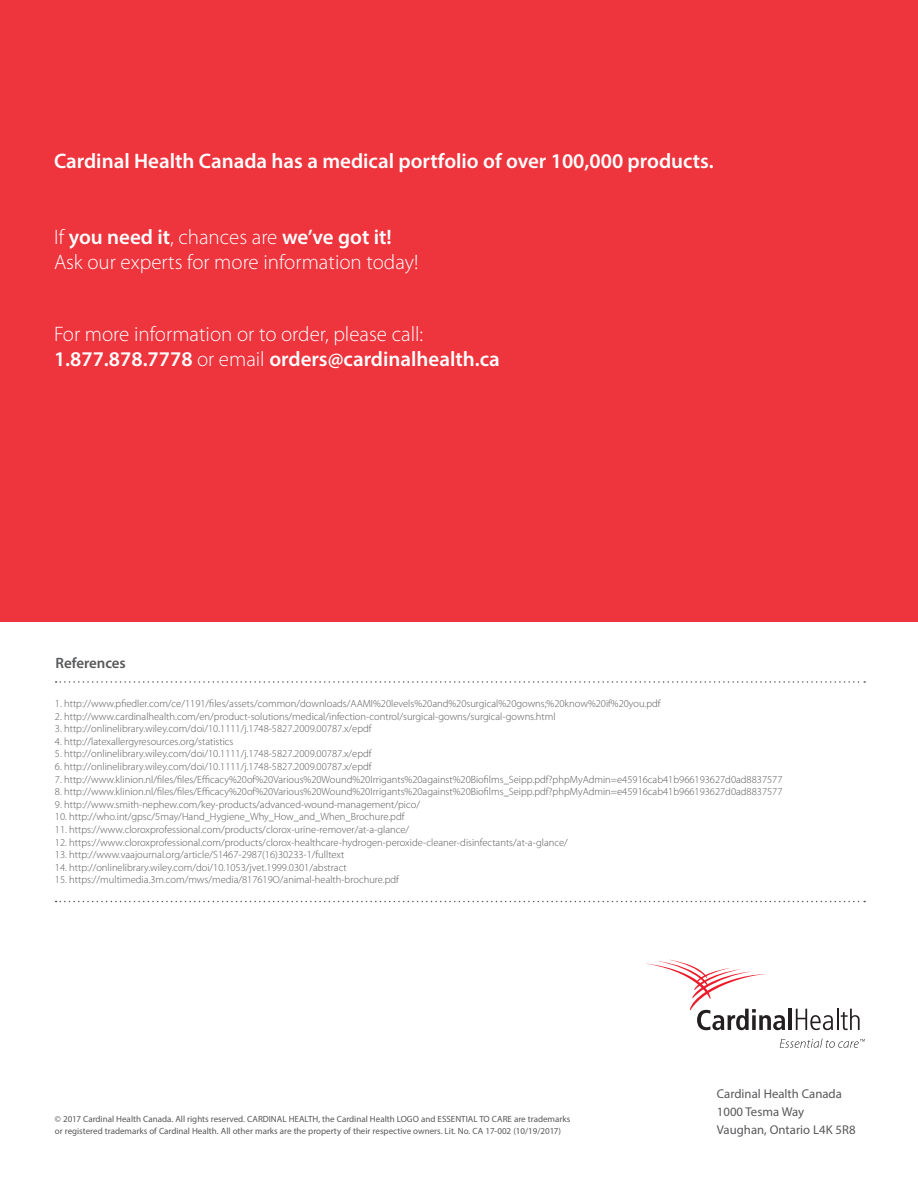
<style>
.page{position:relative;width:918px;height:1188px;background:#fff}
.page>*{position:absolute;margin:0;border:0;box-sizing:border-box;transform-origin:0 0}
.t1{font:300 21px/25.2px "Myriad Pro";color:#fff}
.t2{font:600 21px "Myriad Pro";color:#fff}
.t3{font:600 15px "Myriad Pro";letter-spacing:-.005em;color:#57585a}
.t4{font:12.75px/18px "Myriad Pro";color:#57585a}
.t5{font:300 10.5px "Myriad Pro";color:#57585a}
.t6{font:9px/12px "Myriad Pro";color:#57585a}
.s1{font-weight:600}
</style>
<div class="page">
<div style="left:0;top:0;width:918px;height:622px;background:#ee343d"></div>
<svg style="left:780px;top:1039px;width:85px;height:9px"></svg>
<hr style="left:788px;top:1009px;width:4px;height:21px;background:#231f20">
<svg style="left:646px;top:960px;width:139px;height:70px"></svg>
<svg style="left:796px;top:1009px;width:64px;height:21px"></svg>
<svg style="left:56px;top:901px;width:809px;height:1px"></svg>
<svg style="left:56px;top:681px;width:809px;height:2px"></svg>
<h1 class="t2" style="left:54px;top:148px;width:661px">Cardinal Health Canada has a medical portfolio of over 100,000 products.</h1>
<h1 class="t1" style="left:54px;top:225px;width:366px">If <span class="s1">you need it</span>, chances are <span class="s1">we’ve got it!<br></span>Ask our experts for more information today!</h1>
<h1 class="t1" style="left:54px;top:322px;width:447px">For more information or to order, please call:<br><span class="s1">1.877.878.7778</span> or email <span class="s1">orders@cardinalhealth.ca</span></h1>
<h2 class="t3" style="left:56px;top:653px;width:72px">References</h2>
<p class="t5" style="left:55px;top:698px;width:607px">1. http://www.pfiedler.com/ce/1191/files/assets/common/downloads/AAMI%20levels%20and%20surgical%20gowns;%20know%20if%20you.pdf</p>
<p class="t5" style="left:55px;top:710px;width:502px">2. http://www.cardinalhealth.com/en/product-solutions/medical/infection-control/surgical-gowns/surgical-gowns.html</p>
<p class="t5" style="left:55px;top:723px;width:318px">3. http://onlinelibrary.wiley.com/doi/10.1111/j.1748-5827.2009.00787.x/epdf</p>
<p class="t5" style="left:55px;top:736px;width:180px">4. http://latexallergyresources.org/statistics</p>
<p class="t5" style="left:55px;top:748px;width:318px">5. http://onlinelibrary.wiley.com/doi/10.1111/j.1748-5827.2009.00787.x/epdf</p>
<p class="t5" style="left:55px;top:761px;width:318px">6. http://onlinelibrary.wiley.com/doi/10.1111/j.1748-5827.2009.00787.x/epdf</p>
<p class="t5" style="left:55px;top:773px;width:729px">7. http://www.klinion.nl/files/files/Efficacy%20of%20Various%20Wound%20Irrigants%20against%20Biofilms_Seipp.pdf?phpMyAdmin=e45916cab41b966193627d0ad8837577</p>
<p class="t5" style="left:55px;top:786px;width:729px">8. http://www.klinion.nl/files/files/Efficacy%20of%20Various%20Wound%20Irrigants%20against%20Biofilms_Seipp.pdf?phpMyAdmin=e45916cab41b966193627d0ad8837577</p>
<p class="t5" style="left:55px;top:799px;width:367px">9. http://www.smith-nephew.com/key-products/advanced-wound-management/pico/</p>
<p class="t5" style="left:55px;top:811px;width:351px">10. http://who.int/gpsc/5may/Hand_Hygiene_Why_How_and_When_Brochure.pdf</p>
<p class="t5" style="left:55px;top:824px;width:356px">11. https://www.cloroxprofessional.com/products/clorox-urine-remover/at-a-glance/</p>
<p class="t5" style="left:55px;top:836px;width:514px">12. https://www.cloroxprofessional.com/products/clorox-healthcare-hydrogen-peroxide-cleaner-disinfectants/at-a-glance/</p>
<p class="t5" style="left:55px;top:849px;width:291px">13. http://www.vaajournal.org/article/S1467-2987(16)30233-1/fulltext</p>
<p class="t5" style="left:55px;top:862px;width:293px">14. http://onlinelibrary.wiley.com/doi/10.1053/jvet.1999.0301/abstract</p>
<p class="t5" style="left:55px;top:874px;width:346px">15. https://multimedia.3m.com/mws/media/817619O/animal-health-brochure.pdf</p>
<p class="t6" style="left:55px;top:1113px;width:517px">© 2017 Cardinal Health Canada. All rights reserved. CARDINAL HEALTH, the Cardinal Health LOGO and ESSENTIAL TO CARE are trademarks or registered trademarks of Cardinal Health. All other marks are the property of their respective owners. Lit. No. CA 17-002 (10/19/2017)</p>
<p class="t4" style="left:717px;top:1085px;width:140px">Cardinal Health Canada<br>1000 Tesma Way<br>Vaughan, Ontario L4K 5R8</p>
</div>
